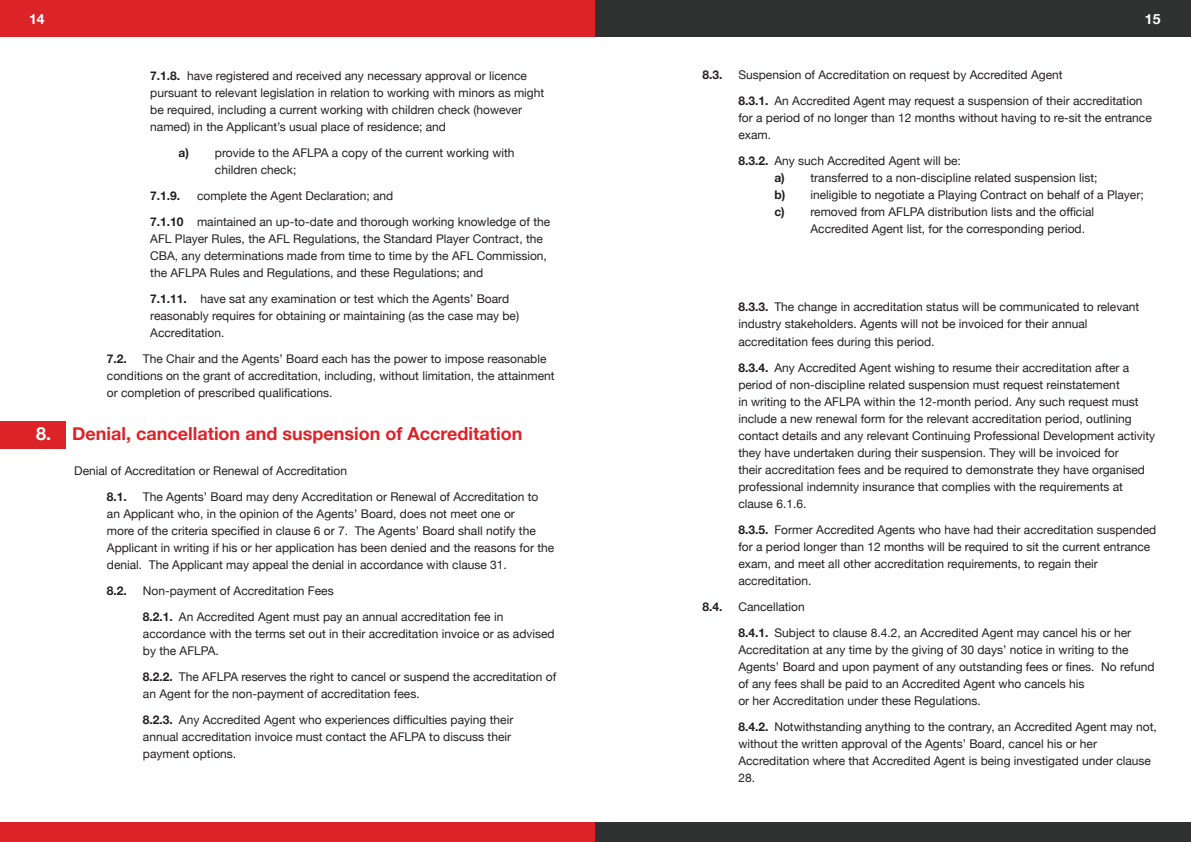
<style>
.page{position:relative;width:1191px;height:842px;background:#fff}
.page>*{position:absolute;margin:0;border:0;box-sizing:border-box;transform-origin:0 0}
.t1{font:700 18px "Helvetica Neue";color:#dc2327}
.t2{font:700 14px "Helvetica Neue";color:#fff}
.t3{font:12px/17px "Helvetica Neue";color:#231f20}
.t4{font:700 12px "Helvetica Neue";color:#231f20}
.s1{font-weight:700}
.s2{color:#fff}
</style>
<div class="page">
<div style="left:0;top:0;width:595px;height:36px;background:#dc2327"></div>
<div style="left:595px;top:0;width:596px;height:36px;background:#303232"></div>
<div style="left:0;top:421px;width:65px;height:27px;background:#dc2327"></div>
<div style="left:0;top:822px;width:595px;height:20px;background:#dc2327"></div>
<div style="left:595px;top:822px;width:596px;height:20px;background:#303232"></div>
<p class="t2" style="left:29px;top:8px;width:17px">14</p>
<p class="t2" style="left:1145px;top:8px;width:17px">15</p>
<p class="t2" style="left:36px;top:8px;width:17px">14</p>
<p class="t3" style="left:150px;top:68px;width:395px"><span class="s1">7.1.8.</span> have registered and received any necessary approval or licence pursuant to relevant legislation in relation to working with minors as might be required, including a current working with children check (however named) in the Applicant’s usual place of residence; and</p>
<p class="t3" style="left:215px;top:145px;width:301px;text-indent:-36px"><span class="s1">a)</span> provide to the AFLPA a copy of the current working with children check;</p>
<p class="t4" style="left:150px;top:186px;width:32px">7.1.9.</p>
<p class="t3" style="left:197px;top:188px;width:198px">complete the Agent Declaration; and</p>
<p class="t3" style="left:150px;top:214px;width:401px"><span class="s1">7.1.10</span> maintained an up-to-date and thorough working knowledge of the AFL Player Rules, the AFL Regulations, the Standard Player Contract, the CBA, any determinations made from time to time by the AFL Commission, the AFLPA Rules and Regulations, and these Regulations; and</p>
<p class="t3" style="left:150px;top:291px;width:370px"><span class="s1">7.1.11.</span> have sat any examination or test which the Agents’ Board reasonably requires for obtaining or maintaining (as the case may be)<br>Accreditation.</p>
<p class="t3" style="left:107px;top:351px;width:449px;text-indent:36px">The Chair and the Agents’ Board each has the power to impose reasonable conditions on the grant of accreditation, including, without limitation, the attainment or completion of prescribed qualifications.</p>
<p class="t4" style="left:107px;top:349px;width:22px">7.2.</p>
<p class="t1" style="left:36px;top:419px;width:488px"><span class="s2">8.</span> Denial, cancellation and suspension of Accreditation</p>
<p class="t3" style="left:74px;top:463px;width:274px">Denial of Accreditation or Renewal of Accreditation</p>
<p class="t4" style="left:107px;top:487px;width:22px">8.1.</p>
<p class="t3" style="left:107px;top:489px;width:449px;text-indent:36px">The Agents’ Board may deny Accreditation or Renewal of Accreditation to an Applicant who, in the opinion of the Agents’ Board, does not meet one or<br>more of the criteria specified in clause 6 or 7. The Agents’ Board shall notify the Applicant in writing if his or her application has been denied and the reasons for the denial. The Applicant may appeal the denial in accordance with clause 31.</p>
<p class="t4" style="left:107px;top:581px;width:22px">8.2.</p>
<p class="t3" style="left:143px;top:583px;width:192px">Non-payment of Accreditation Fees</p>
<p class="t3" style="left:143px;top:609px;width:413px"><span class="s1">8.2.1.</span> An Accredited Agent must pay an annual accreditation fee in accordance with the terms set out in their accreditation invoice or as advised by the AFLPA.</p>
<p class="t3" style="left:143px;top:669px;width:415px"><span class="s1">8.2.2.</span> The AFLPA reserves the right to cancel or suspend the accreditation of an Agent for the non-payment of accreditation fees.</p>
<p class="t3" style="left:143px;top:712px;width:372px"><span class="s1">8.2.3.</span> Any Accredited Agent who experiences difficulties paying their annual accreditation invoice must contact the AFLPA to discuss their payment options.</p>
<p class="t4" style="left:702px;top:66px;width:22px">8.3.</p>
<p class="t3" style="left:738px;top:67px;width:326px">Suspension of Accreditation on request by Accredited Agent</p>
<p class="t3" style="left:738px;top:93px;width:415px"><span class="s1">8.3.1.</span> An Accredited Agent may request a suspension of their accreditation for a period of no longer than 12 months without having to re-sit the entrance exam.</p>
<p class="t3" style="left:738px;top:153px;width:224px"><span class="s1">8.3.2.</span> Any such Accredited Agent will be:</p>
<p class="t3" style="left:774px;top:170px;width:324px"><span class="s1">a)</span> transferred to a non-discipline related suspension list;</p>
<p class="t3" style="left:774px;top:187px;width:371px"><span class="s1">b)</span> ineligible to negotiate a Playing Contract on behalf of a Player;</p>
<p class="t3" style="left:810px;top:204px;width:285px;text-indent:-36px"><span class="s1">c)</span> removed from AFLPA distribution lists and the official<br>Accredited Agent list, for the corresponding period.</p>
<p class="t3" style="left:738px;top:299px;width:402px"><span class="s1">8.3.3.</span> The change in accreditation status will be communicated to relevant industry stakeholders. Agents will not be invoiced for their annual accreditation fees during this period.</p>
<p class="t3" style="left:738px;top:359px;width:418px"><span class="s1">8.3.4.</span> Any Accredited Agent wishing to resume their accreditation after a period of non-discipline related suspension must request reinstatement<br>in writing to the AFLPA within the 12-month period. Any such request must include a new renewal form for the relevant accreditation period, outlining contact details and any relevant Continuing Professional Development activity they have undertaken during their suspension. They will be invoiced for<br>their accreditation fees and be required to demonstrate they have organised professional indemnity insurance that complies with the requirements at clause 6.1.6.</p>
<p class="t3" style="left:738px;top:521px;width:419px"><span class="s1">8.3.5.</span> Former Accredited Agents who have had their accreditation suspended for a period longer than 12 months will be required to sit the current entrance exam, and meet all other accreditation requirements, to regain their accreditation.</p>
<p class="t4" style="left:702px;top:597px;width:22px">8.4.</p>
<p class="t3" style="left:738px;top:598px;width:68px">Cancellation</p>
<p class="t3" style="left:738px;top:624px;width:417px"><span class="s1">8.4.1.</span> Subject to clause 8.4.2, an Accredited Agent may cancel his or her Accreditation at any time by the giving of 30 days’ notice in writing to the Agents’ Board and upon payment of any outstanding fees or fines. No refund of any fees shall be paid to an Accredited Agent who cancels his<br>or her Accreditation under these Regulations.</p>
<p class="t3" style="left:738px;top:718px;width:420px"><span class="s1">8.4.2.</span> Notwithstanding anything to the contrary, an Accredited Agent may not, without the written approval of the Agents’ Board, cancel his or her Accreditation where that Accredited Agent is being investigated under clause 28.</p>
</div>
